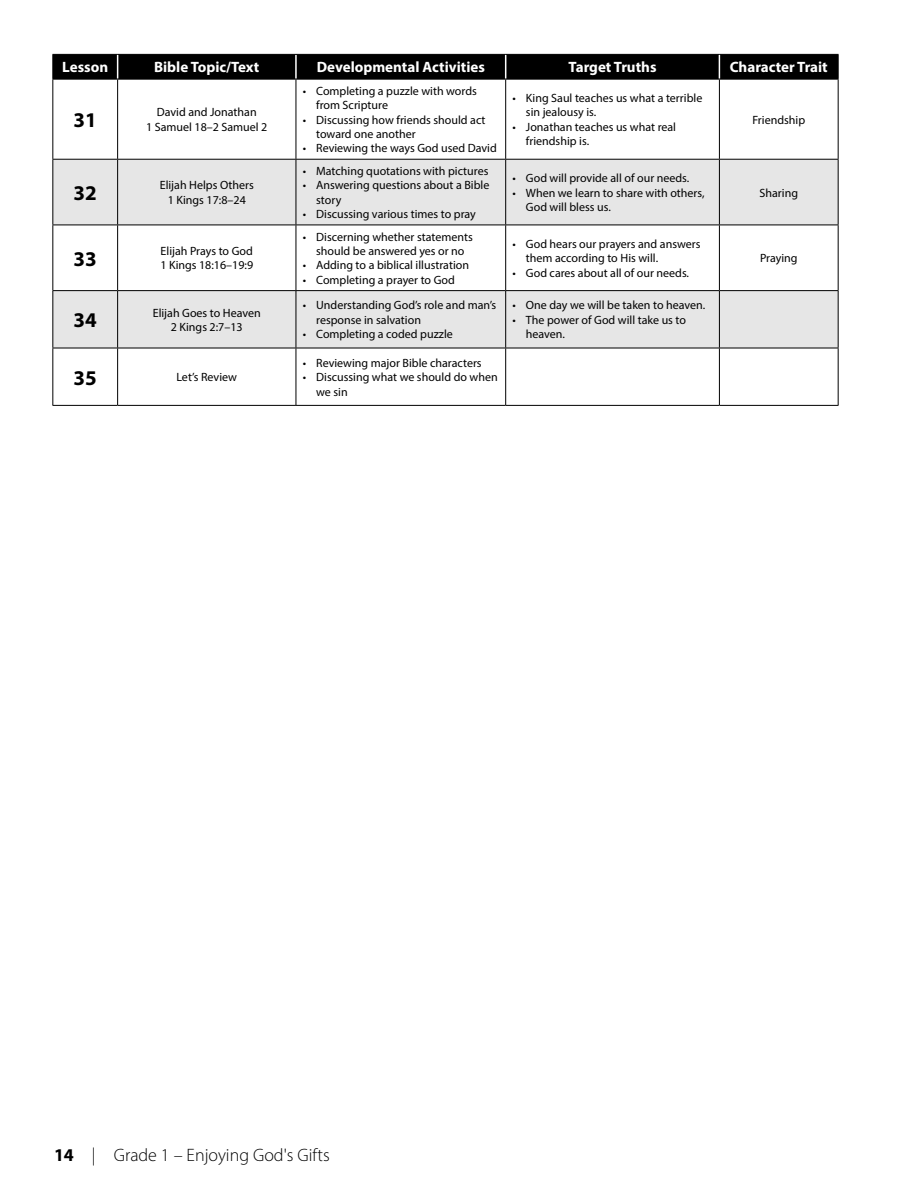
<style>
.page{position:relative;width:918px;height:1188px;background:#fff}
.page>*{position:absolute;margin:0;border:0;box-sizing:border-box;transform-origin:0 0}
.Chart_Number{font:700 21px "Myriad Pro";color:#000}
.t1{font:300 18px "Myriad Pro";color:#000}
.Chart_Head{font:700 15px "Myriad Pro";color:#fff}
.Chart_Regular_Center{font:12px/14.4px "Myriad Pro";color:#000}
.s1{font-weight:700}
</style>
<div class="page">
<svg style="left:53px;top:160px;width:785px;height:188px;fill:#e6e6e6"></svg>
<hr style="left:117px;top:80px;width:1px;height:79px;background:#000">
<hr style="left:296px;top:80px;width:1px;height:79px;background:#000">
<hr style="left:505px;top:80px;width:1px;height:79px;background:#000">
<hr style="left:719px;top:80px;width:1px;height:79px;background:#000">
<hr style="left:117px;top:160px;width:1px;height:65px;background:#000">
<hr style="left:296px;top:160px;width:1px;height:65px;background:#000">
<hr style="left:505px;top:160px;width:1px;height:65px;background:#000">
<hr style="left:719px;top:160px;width:1px;height:65px;background:#000">
<hr style="left:117px;top:225px;width:1px;height:65px;background:#000">
<hr style="left:296px;top:225px;width:1px;height:65px;background:#000">
<hr style="left:505px;top:225px;width:1px;height:65px;background:#000">
<hr style="left:719px;top:225px;width:1px;height:65px;background:#000">
<hr style="left:117px;top:291px;width:1px;height:57px;background:#000">
<hr style="left:296px;top:291px;width:1px;height:57px;background:#000">
<hr style="left:505px;top:291px;width:1px;height:57px;background:#000">
<hr style="left:719px;top:291px;width:1px;height:57px;background:#000">
<hr style="left:117px;top:348px;width:1px;height:57px;background:#000">
<hr style="left:296px;top:348px;width:1px;height:57px;background:#000">
<hr style="left:505px;top:348px;width:1px;height:57px;background:#000">
<hr style="left:719px;top:348px;width:1px;height:57px;background:#000">
<div style="left:52px;top:54px;width:787px;height:25px;background:#000"></div>
<hr style="left:52px;top:79px;width:66px;height:1px;background:#000">
<hr style="left:118px;top:79px;width:178px;height:1px;background:#000">
<hr style="left:296px;top:79px;width:210px;height:1px;background:#000">
<hr style="left:506px;top:79px;width:213px;height:1px;background:#000">
<hr style="left:719px;top:79px;width:120px;height:1px;background:#000">
<hr style="left:52px;top:80px;width:1px;height:79px;background:#000">
<hr style="left:838px;top:80px;width:1px;height:79px;background:#000">
<hr style="left:52px;top:159px;width:66px;height:1px;background:#000">
<hr style="left:52px;top:160px;width:1px;height:65px;background:#000">
<hr style="left:118px;top:159px;width:178px;height:1px;background:#000">
<hr style="left:296px;top:159px;width:210px;height:1px;background:#000">
<hr style="left:506px;top:159px;width:213px;height:1px;background:#000">
<hr style="left:719px;top:159px;width:120px;height:1px;background:#000">
<hr style="left:838px;top:160px;width:1px;height:65px;background:#000">
<hr style="left:52px;top:225px;width:66px;height:1px;background:#000">
<hr style="left:52px;top:225px;width:1px;height:65px;background:#000">
<hr style="left:118px;top:225px;width:178px;height:1px;background:#000">
<hr style="left:296px;top:225px;width:210px;height:1px;background:#000">
<hr style="left:506px;top:225px;width:213px;height:1px;background:#000">
<hr style="left:719px;top:225px;width:120px;height:1px;background:#000">
<hr style="left:838px;top:225px;width:1px;height:65px;background:#000">
<hr style="left:52px;top:290px;width:66px;height:1px;background:#000">
<hr style="left:52px;top:291px;width:1px;height:57px;background:#000">
<hr style="left:118px;top:290px;width:178px;height:1px;background:#000">
<hr style="left:296px;top:290px;width:210px;height:1px;background:#000">
<hr style="left:506px;top:290px;width:213px;height:1px;background:#000">
<hr style="left:719px;top:290px;width:120px;height:1px;background:#000">
<hr style="left:838px;top:291px;width:1px;height:57px;background:#000">
<hr style="left:52px;top:348px;width:66px;height:1px;background:#000">
<hr style="left:52px;top:348px;width:1px;height:57px;background:#000">
<hr style="left:118px;top:348px;width:178px;height:1px;background:#000">
<hr style="left:296px;top:348px;width:210px;height:1px;background:#000">
<hr style="left:506px;top:348px;width:213px;height:1px;background:#000">
<hr style="left:719px;top:348px;width:120px;height:1px;background:#000">
<hr style="left:838px;top:348px;width:1px;height:57px;background:#000">
<hr style="left:52px;top:405px;width:66px;height:1px;background:#000">
<hr style="left:118px;top:405px;width:178px;height:1px;background:#000">
<hr style="left:296px;top:405px;width:210px;height:1px;background:#000">
<hr style="left:506px;top:405px;width:213px;height:1px;background:#000">
<hr style="left:719px;top:405px;width:120px;height:1px;background:#000">
<p class="Chart_Head" style="left:62px;top:58px;width:47px">Lesson</p>
<p class="Chart_Head" style="left:154px;top:58px;width:107px">Bible Topic/Text</p>
<p class="Chart_Head" style="left:317px;top:58px;width:170px">Developmental Activities</p>
<p class="Chart_Head" style="left:569px;top:58px;width:89px">Target Truths</p>
<p class="Chart_Head" style="left:730px;top:58px;width:100px">Character Trait</p>
<p class="Chart_Number" style="left:74px;top:106px;width:25px">31</p>
<p class="Chart_Regular_Center" style="left:316px;top:83px;width:162px;text-indent:-14px">• Completing a puzzle with words from Scripture</p>
<p class="Chart_Regular_Center" style="left:316px;top:112px;width:171px;text-indent:-14px">• Discussing how friends should act toward one another</p>
<p class="Chart_Regular_Center" style="left:303px;top:141px;width:196px">• Reviewing the ways God used David</p>
<p class="Chart_Regular_Center" style="left:526px;top:91px;width:178px;text-indent:-14px">• King Saul teaches us what a terrible sin jealousy is.</p>
<p class="Chart_Regular_Center" style="left:526px;top:119px;width:152px;text-indent:-14px">• Jonathan teaches us what real friendship is.</p>
<p class="Chart_Regular_Center" style="left:157px;top:105px;width:101px">David and Jonathan</p>
<p class="Chart_Regular_Center" style="left:146px;top:119px;width:123px">1 Samuel 18–2 Samuel 2</p>
<p class="Chart_Regular_Center" style="left:752px;top:112px;width:54px">Friendship</p>
<p class="Chart_Number" style="left:74px;top:179px;width:25px">32</p>
<p class="Chart_Regular_Center" style="left:160px;top:178px;width:96px">Elijah Helps Others</p>
<p class="Chart_Regular_Center" style="left:168px;top:192px;width:80px">1 Kings 17:8–24</p>
<p class="Chart_Number" style="left:74px;top:245px;width:25px">33</p>
<p class="Chart_Regular_Center" style="left:161px;top:244px;width:94px">Elijah Prays to God</p>
<p class="Chart_Regular_Center" style="left:160px;top:258px;width:94px">1 Kings 18:16–19:9</p>
<p class="Chart_Number" style="left:74px;top:306px;width:25px">34</p>
<p class="Chart_Regular_Center" style="left:153px;top:305px;width:110px">Elijah Goes to Heaven</p>
<p class="Chart_Regular_Center" style="left:171px;top:320px;width:73px">2 Kings 2:7–13</p>
<p class="Chart_Number" style="left:74px;top:364px;width:25px">35</p>
<p class="Chart_Regular_Center" style="left:176px;top:370px;width:62px">Let’s Review</p>
<p class="Chart_Regular_Center" style="left:303px;top:164px;width:187px">• Matching quotations with pictures</p>
<p class="Chart_Regular_Center" style="left:316px;top:178px;width:175px;text-indent:-14px">• Answering questions about a Bible story</p>
<p class="Chart_Regular_Center" style="left:303px;top:207px;width:175px">• Discussing various times to pray</p>
<p class="Chart_Regular_Center" style="left:303px;top:229px;width:172px;text-align:center">• Discerning whether statements should be answered yes or no</p>
<p class="Chart_Regular_Center" style="left:303px;top:258px;width:168px">• Adding to a biblical illustration</p>
<p class="Chart_Regular_Center" style="left:303px;top:272px;width:154px">• Completing a prayer to God</p>
<p class="Chart_Regular_Center" style="left:316px;top:298px;width:181px;text-indent:-14px">• Understanding God’s role and man’s response in salvation</p>
<p class="Chart_Regular_Center" style="left:303px;top:327px;width:152px">• Completing a coded puzzle</p>
<p class="Chart_Regular_Center" style="left:303px;top:355px;width:181px">• Reviewing major Bible characters</p>
<p class="Chart_Regular_Center" style="left:316px;top:370px;width:183px;text-indent:-14px">• Discussing what we should do when we sin</p>
<p class="Chart_Regular_Center" style="left:512px;top:171px;width:178px">• God will provide all of our needs.</p>
<p class="Chart_Regular_Center" style="left:526px;top:185px;width:180px;text-indent:-14px">• When we learn to share with others,<br>God will bless us.</p>
<p class="Chart_Regular_Center" style="left:760px;top:185px;width:40px">Sharing</p>
<p class="Chart_Regular_Center" style="left:526px;top:236px;width:176px;text-indent:-14px">• God hears our prayers and answers them according to His will.</p>
<p class="Chart_Regular_Center" style="left:512px;top:265px;width:178px">• God cares about all of our needs.</p>
<p class="Chart_Regular_Center" style="left:512px;top:298px;width:194px">• One day we will be taken to heaven.</p>
<p class="Chart_Regular_Center" style="left:526px;top:312px;width:162px;text-indent:-14px">• The power of God will take us to heaven.</p>
<p class="Chart_Regular_Center" style="left:760px;top:251px;width:39px">Praying</p>
<h2 class="t1" style="left:54px;top:1144px;width:277px"><span class="s1">14</span> | Grade 1 – Enjoying God's Gifts</h2>
</div>
